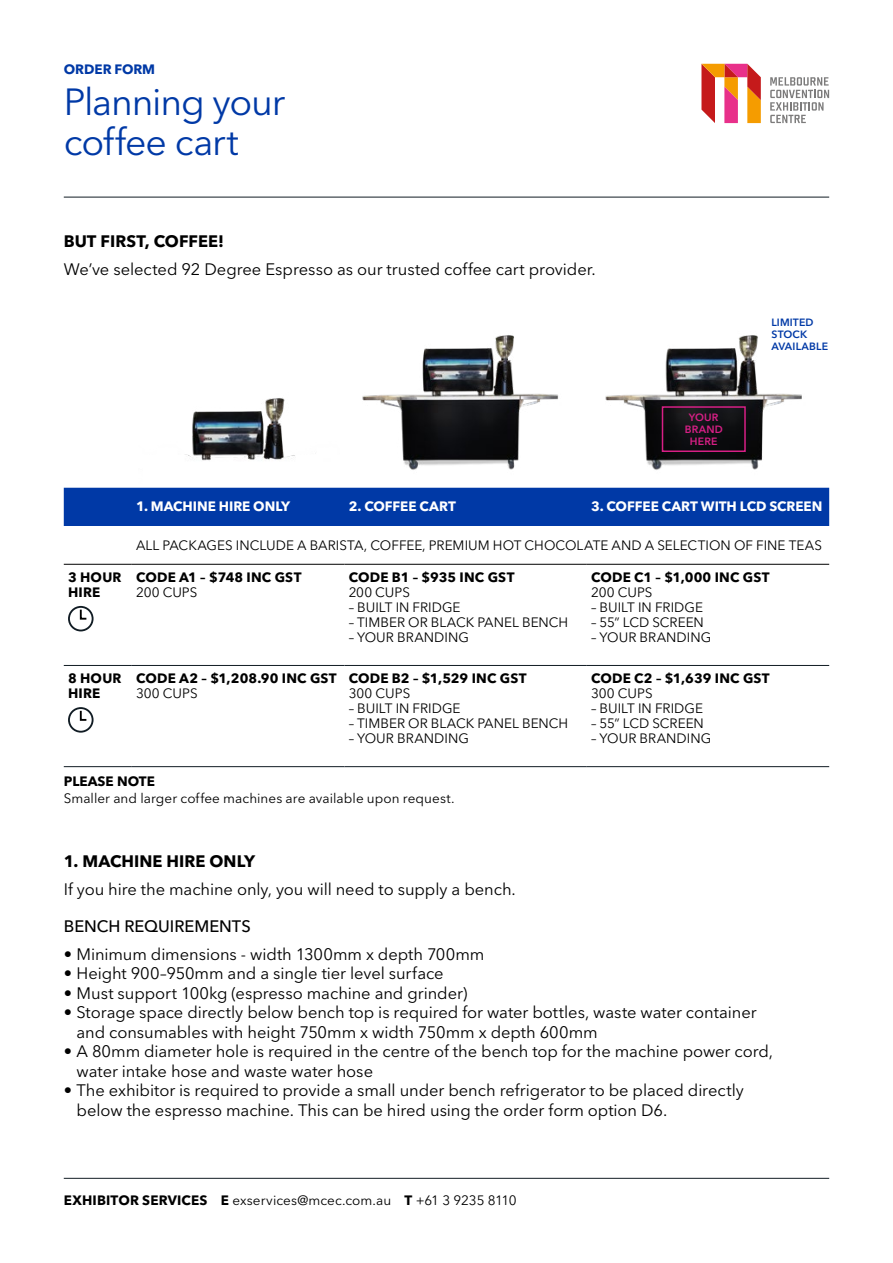
<style>
.page{position:relative;width:893px;height:1263px;background:#fff}
.page>*{position:absolute;margin:0;border:0;box-sizing:border-box;transform-origin:0 0}
.t1{font:37.5px/40.5px "Avenir Next LT Pro";letter-spacing:-.03em;color:#0039a6}
.t2{font:16.5px/19.5px "Avenir Next LT Pro";letter-spacing:-.005em;color:#000}
.t3{font:700 16.5px "Avenir Next LT Pro";letter-spacing:.005em;color:#000}
.t4{font:500 16.5px "Avenir Next LT Pro";color:#000}
.t5{font:13.5px "Avenir Next LT Pro";letter-spacing:.005em;color:#000}
.t6{font:700 13.5px/15px "Avenir Next LT Pro";letter-spacing:.015em;color:#000}
.t7{font:700 13.5px "Avenir Next LT Pro";letter-spacing:-.005em;color:#fff}
.t8{font:700 13.5px "Avenir Next LT Pro";letter-spacing:-.005em;color:#0039a6}
.t9{font:600 10.5px/12px "Avenir Next LT Pro";letter-spacing:.015em;color:#0039a6}
.t10{font:600 10.5px/12px "Avenir Next LT Pro";letter-spacing:.015em;color:#d71f85;text-align:center}
.s1{font-weight:700}
</style>
<div class="page">
<hr style="left:64px;top:1178px;width:765px;height:1px;background:#111c24">
<div style="left:64px;top:488px;width:765px;height:38px;background:#0039a6"></div>
<hr style="left:64px;top:564px;width:68px;height:1px;background:#000">
<hr style="left:132px;top:564px;width:212px;height:1px;background:#000">
<hr style="left:344px;top:564px;width:243px;height:1px;background:#000">
<hr style="left:587px;top:564px;width:242px;height:1px;background:#000">
<hr style="left:64px;top:665px;width:68px;height:1px;background:#111c24">
<hr style="left:132px;top:665px;width:212px;height:1px;background:#111c24">
<hr style="left:344px;top:665px;width:243px;height:1px;background:#111c24">
<hr style="left:587px;top:665px;width:242px;height:1px;background:#111c24">
<hr style="left:64px;top:766px;width:68px;height:1px;background:#111c24">
<hr style="left:132px;top:766px;width:212px;height:1px;background:#111c24">
<hr style="left:344px;top:766px;width:243px;height:1px;background:#111c24">
<hr style="left:587px;top:766px;width:242px;height:1px;background:#111c24">
<div style="left:68px;top:606px;width:26px;height:25px;border:2px solid #111c24;border-radius:50%"></div>
<svg style="left:79px;top:608px;width:9px;height:12px"></svg>
<div style="left:68px;top:707px;width:26px;height:26px;border:2px solid #111c24;border-radius:50%"></div>
<svg style="left:79px;top:709px;width:9px;height:12px"></svg>
<hr style="left:64px;top:197px;width:765px;height:1px;background:#111c24">
<svg style="left:701px;top:64px;width:60px;height:59px"></svg>
<svg style="left:770px;top:77px;width:59px;height:46px"></svg>
<img style="left:343px;top:335px;width:240px;height:153px">
<img style="left:185px;top:398px;width:110px;height:63px">
<img style="left:586px;top:335px;width:241px;height:153px">
<div style="left:662px;top:406px;width:84px;height:46px;border:2px solid #d71f85"></div>
<p class="t8" style="left:64px;top:61px;width:93px">ORDER FORM</p>
<h1 class="t1" style="left:64px;top:81px;width:223px">Planning your coffee cart</h1>
<p class="t3" style="left:64px;top:231px;width:162px">BUT FIRST, COFFEE!</p>
<p class="t2" style="left:64px;top:260px;width:534px">We’ve selected 92 Degree Espresso as our trusted coffee cart provider.</p>
<p class="t10" style="left:685px;top:411px;width:40px">YOUR<br>BRAND<br>HERE</p>
<p class="t9" style="left:771px;top:316px;width:58px">LIMITED<br>STOCK<br>AVAILABLE</p>
<p class="t7" style="left:136px;top:498px;width:156px">1. MACHINE HIRE ONLY</p>
<p class="t7" style="left:349px;top:498px;width:109px">2. COFFEE CART</p>
<p class="t7" style="left:591px;top:498px;width:233px">3. COFFEE CART WITH LCD SCREEN</p>
<p class="t5" style="left:136px;top:537px;width:688px">ALL PACKAGES INCLUDE A BARISTA, COFFEE, PREMIUM HOT CHOCOLATE AND A SELECTION OF FINE TEAS</p>
<p class="t6" style="left:68px;top:570px;width:55px">3 HOUR<br>HIRE</p>
<p class="t6" style="left:136px;top:570px;width:167px">CODE A1 – $748 INC GST</p>
<p class="t5" style="left:136px;top:584px;width:63px">200 CUPS</p>
<p class="t6" style="left:68px;top:671px;width:55px">8 HOUR<br>HIRE</p>
<p class="t6" style="left:136px;top:671px;width:202px">CODE A2 – $1,208.90 INC GST</p>
<p class="t5" style="left:136px;top:685px;width:63px">300 CUPS</p>
<p class="t6" style="left:349px;top:570px;width:167px">CODE B1 – $935 INC GST</p>
<p class="t5" style="left:349px;top:584px;width:63px">200 CUPS</p>
<p class="t5" style="left:349px;top:599px;width:113px">– BUILT IN FRIDGE</p>
<p class="t5" style="left:349px;top:614px;width:221px">– TIMBER OR BLACK PANEL BENCH</p>
<p class="t5" style="left:349px;top:629px;width:122px">– YOUR BRANDING</p>
<p class="t6" style="left:349px;top:671px;width:179px">CODE B2 – $1,529 INC GST</p>
<p class="t5" style="left:349px;top:685px;width:63px">300 CUPS</p>
<p class="t5" style="left:349px;top:700px;width:113px">– BUILT IN FRIDGE</p>
<p class="t5" style="left:349px;top:715px;width:221px">– TIMBER OR BLACK PANEL BENCH</p>
<p class="t5" style="left:349px;top:730px;width:122px">– YOUR BRANDING</p>
<p class="t6" style="left:64px;top:774px;width:93px">PLEASE NOTE</p>
<p class="t5" style="left:64px;top:790px;width:392px">Smaller and larger coffee machines are available upon request.</p>
<p class="t6" style="left:591px;top:570px;width:180px">CODE C1 – $1,000 INC GST</p>
<p class="t5" style="left:591px;top:584px;width:63px">200 CUPS</p>
<p class="t5" style="left:591px;top:599px;width:113px">– BUILT IN FRIDGE</p>
<p class="t5" style="left:591px;top:614px;width:114px">– 55” LCD SCREEN</p>
<p class="t5" style="left:591px;top:629px;width:122px">– YOUR BRANDING</p>
<p class="t6" style="left:591px;top:671px;width:180px">CODE C2 – $1,639 INC GST</p>
<p class="t5" style="left:591px;top:685px;width:63px">300 CUPS</p>
<p class="t5" style="left:591px;top:700px;width:113px">– BUILT IN FRIDGE</p>
<p class="t5" style="left:591px;top:715px;width:114px">– 55” LCD SCREEN</p>
<p class="t5" style="left:591px;top:730px;width:122px">– YOUR BRANDING</p>
<p class="t3" style="left:64px;top:851px;width:193px">1. MACHINE HIRE ONLY</p>
<p class="t2" style="left:64px;top:879px;width:453px">If you hire the machine only, you will need to supply a bench.</p>
<p class="t4" style="left:64px;top:916px;width:188px">BENCH REQUIREMENTS</p>
<p class="t2" style="left:64px;top:944px;width:422px">• Minimum dimensions - width 1300mm x depth 700mm</p>
<p class="t2" style="left:64px;top:963px;width:381px">• Height 900–950mm and a single tier level surface</p>
<p class="t2" style="left:64px;top:983px;width:405px">• Must support 100kg (espresso machine and grinder)</p>
<p class="t2" style="left:77px;top:1002px;width:682px;text-indent:-13px">• Storage space directly below bench top is required for water bottles, waste water container and consumables with height 750mm x width 750mm x depth 600mm</p>
<p class="t2" style="left:77px;top:1041px;width:698px;text-indent:-13px">• A 80mm diameter hole is required in the centre of the bench top for the machine power cord, water intake hose and waste water hose</p>
<p class="t2" style="left:77px;top:1080px;width:669px;text-indent:-13px">• The exhibitor is required to provide a small under bench refrigerator to be placed directly below the espresso machine. This can be hired using the order form option D6.</p>
<p class="t5" style="left:64px;top:1192px;width:454px"><span class="s1">EXHIBITOR SERVICES E</span> exservices@mcec.com.au <span class="s1">T</span> +61 3 9235 8110</p>
</div>
